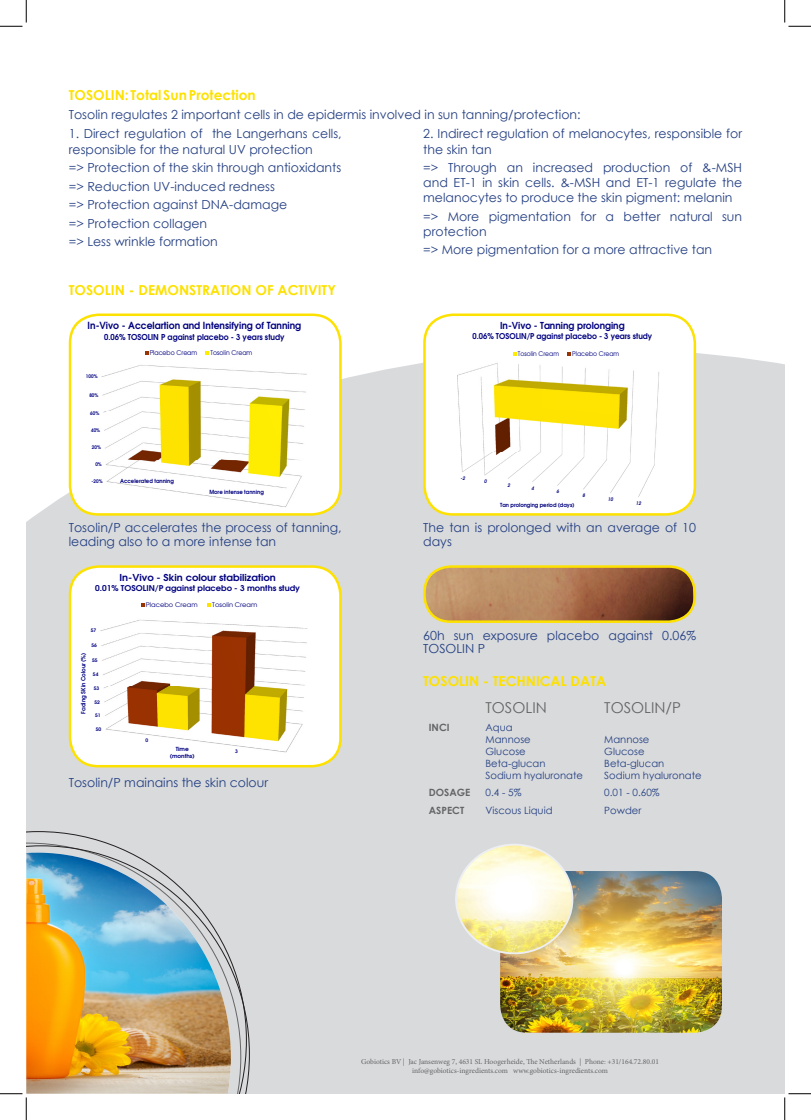
<style>
.page{position:relative;width:811px;height:1120px;background:#fff}
.page>*{position:absolute;margin:0;border:0;box-sizing:border-box;transform-origin:0 0}
.t1{font:15px "Century Gothic";color:#656566}
.t2{font:700 13.75px "Century Gothic";color:#fde100}
.t3{font:12.5px/15px "Century Gothic";color:#233e81}
.t4{font:10px "Century Gothic";color:#233e81}
.t5{font:700 10px "Century Gothic";color:#656566}
.t6{font:600 9.75px "Avant Garde";color:#000080;scale:.94 1}
.t7{font:600 9.62px "Avant Garde";color:#000080;scale:.95 1}
.t8{font:600 9.5px "Avant Garde";color:#000080;scale:1.04 1}
.t9{font:600 8.12px "Avant Garde";color:#000080;scale:.94 1}
.t10{font:600 8px "Avant Garde";color:#000080;scale:1.04 1}
.t11{font:600 8px "Avant Garde";color:#000080;scale:.95 1}
.t12{font:7.5px "Minion Pro";color:#656566}
.t13{font:6.5px "Avant Garde";color:#000080;scale:.94 1}
.t14{font:6.38px "Avant Garde";color:#000080;scale:1.04 1}
.t15{font:6.38px "Avant Garde";color:#000080;scale:.95 1}
.t16{font:600 5.88px "Avant Garde";color:#000080;scale:.96 1}
.t17{font:600 5.62px "Avant Garde";color:#000080;scale:.94 1}
.t18{font:600 5.62px "Avant Garde";color:#000080;scale:.95 1}
.t19{font:600 5.62px/6.9px "Avant Garde";color:#000080;text-align:center;scale:1.04 1}
.t20{font:600 4.88px "Avant Garde";letter-spacing:.005em;color:#000080;scale:.94 1}
.t21{font:600 4.75px "Avant Garde";color:#000080;scale:1.04 1}
.t22{font:italic 600 4.75px "Avant Garde";color:#000080;scale:.95 1}
</style>
<div class="page">
<div style="left:26px;top:349px;width:759px;height:744px;background:#d8dadc"></div>
<img style="left:499px;top:870px;width:224px;height:163px">
<div style="left:498px;top:868px;width:226px;height:166px;border:2px solid #d8dadc;border-radius:28px"></div>
<svg style="left:26px;top:831px;width:221px;height:14px"></svg>
<img style="left:26px;top:845px;width:224px;height:248px">
<hr style="left:423px;top:696px;width:57px;height:1px;background:#d8dadc">
<hr style="left:480px;top:696px;width:119px;height:1px;background:#d8dadc">
<hr style="left:599px;top:696px;width:111px;height:1px;background:#d8dadc">
<hr style="left:598px;top:697px;width:2px;height:20px;background:#d8dadc">
<svg style="left:709px;top:697px;width:1px;height:20px"></svg>
<hr style="left:480px;top:717px;width:119px;height:1px;background:#d8dadc">
<hr style="left:599px;top:717px;width:111px;height:1px;background:#d8dadc">
<hr style="left:598px;top:718px;width:2px;height:65px;background:#d8dadc">
<hr style="left:709px;top:718px;width:1px;height:65px;background:#d8dadc">
<hr style="left:480px;top:783px;width:119px;height:1px;background:#d8dadc">
<hr style="left:599px;top:783px;width:111px;height:1px;background:#d8dadc">
<hr style="left:423px;top:818px;width:57px;height:1px;background:#d8dadc">
<div style="left:423px;top:697px;width:58px;height:121px;background:#d8dadc"></div>
<hr style="left:480px;top:800px;width:119px;height:1px;background:#d8dadc">
<hr style="left:480px;top:818px;width:119px;height:1px;background:#d8dadc">
<svg style="left:598px;top:784px;width:2px;height:34px"></svg>
<hr style="left:599px;top:800px;width:111px;height:1px;background:#d8dadc">
<svg style="left:709px;top:784px;width:1px;height:34px"></svg>
<hr style="left:599px;top:818px;width:111px;height:1px;background:#d8dadc">
<div style="left:70px;top:315px;width:270px;height:199px;background:#fff;border-radius:28px"></div>
<img style="left:79px;top:365px;width:228px;height:143px">
<div style="left:69px;top:313px;width:273px;height:202px;border:2px solid #fde100;border-radius:28px"></div>
<div style="left:70px;top:566px;width:270px;height:200px;background:#fff;border-radius:28px"></div>
<img style="left:100px;top:619px;width:208px;height:134px">
<svg style="left:207px;top:603px;width:4px;height:3px"></svg>
<div style="left:69px;top:565px;width:273px;height:202px;border:2px solid #fde100;border-radius:28px"></div>
<div style="left:424px;top:315px;width:271px;height:199px;background:#fff;border-radius:28px"></div>
<img style="left:457px;top:363px;width:203px;height:134px">
<svg style="left:513px;top:352px;width:3px;height:4px"></svg>
<svg style="left:567px;top:352px;width:4px;height:4px"></svg>
<div style="left:423px;top:313px;width:273px;height:202px;border:2px solid #fde100;border-radius:28px"></div>
<img style="left:424px;top:566px;width:269px;height:55px">
<div style="left:423px;top:565px;width:273px;height:57px;border:2px solid #fde100;border-radius:26px"></div>
<img style="left:456px;top:844px;width:116px;height:109px">
<div style="left:455px;top:843px;width:118px;height:111px;border:2px solid #eeeff3;border-radius:50%"></div>
<svg style="left:0;top:0;width:27px;height:27px"></svg>
<svg style="left:0;top:1093px;width:27px;height:26px"></svg>
<svg style="left:784px;top:0;width:27px;height:27px"></svg>
<svg style="left:784px;top:1093px;width:27px;height:26px"></svg>
<p class="t2" style="left:69px;top:85px;width:188px">TOSOLIN: Total Sun Protection</p>
<p class="t3" style="left:69px;top:126px;width:274px">1. Direct regulation of the Langerhans cells, responsible for the natural UV protection</p>
<p class="t3" style="left:69px;top:160px;width:274px">=&gt; Protection of the skin through antioxidants</p>
<p class="t3" style="left:69px;top:178px;width:208px">=&gt; Reduction UV-induced redness</p>
<p class="t3" style="left:69px;top:197px;width:220px">=&gt; Protection against DNA-damage</p>
<p class="t3" style="left:69px;top:215px;width:140px">=&gt; Protection collagen</p>
<p class="t3" style="left:69px;top:234px;width:150px">=&gt; Less wrinkle formation</p>
<p class="t3" style="left:69px;top:107px;width:513px">Tosolin regulates 2 important cells in de epidermis involved in sun tanning/protection:</p>
<p class="t3" style="left:423px;top:126px;width:320px">2. Indirect regulation of melanocytes, responsible for the skin tan</p>
<p class="t3" style="left:423px;top:160px;width:320px;text-align:justify">=&gt; Through an increased production of &amp;-MSH and ET-1 in skin cells. &amp;-MSH and ET-1 regulate the melanocytes to produce the skin pigment: melanin</p>
<p class="t3" style="left:423px;top:208px;width:320px">=&gt; More pigmentation for a better natural sun protection</p>
<p class="t3" style="left:423px;top:242px;width:290px">=&gt; More pigmentation for a more attractive tan</p>
<p class="t2" style="left:69px;top:280px;width:269px">TOSOLIN - DEMONSTRATION OF ACTIVITY</p>
<p class="t6" style="left:88px;top:322px;width:229px">In-Vivo - Accelartion and Intensifying of Tanning</p>
<p class="t9" style="left:104px;top:333px;width:193px">0.06% TOSOLIN P against placebo - 3 years study</p>
<p class="t13" style="left:150px;top:349px;width:52px">Placebo Cream</p>
<p class="t13" style="left:211px;top:349px;width:46px">Tosolin Cream</p>
<p class="t20" style="left:86px;top:374px;width:14px">100%</p>
<p class="t20" style="left:89px;top:393px;width:11px">80%</p>
<p class="t20" style="left:90px;top:410px;width:11px">60%</p>
<p class="t20" style="left:91px;top:428px;width:11px">40%</p>
<p class="t20" style="left:92px;top:445px;width:11px">20%</p>
<p class="t20" style="left:95px;top:462px;width:8px">0%</p>
<p class="t20" style="left:92px;top:479px;width:13px">-20%</p>
<p class="t17" style="left:120px;top:478px;width:59px">Accelerated tanning</p>
<p class="t17" style="left:209px;top:489px;width:59px">More intense tanning</p>
<p class="t3" style="left:69px;top:520px;width:274px;line-height:13.8px">Tosolin/P accelerates the process of tanning, leading also to a more intense tan</p>
<p class="t8" style="left:119px;top:573px;width:152px">In-Vivo - Skin colour stabilization</p>
<p class="t10" style="left:95px;top:585px;width:198px">0.01% TOSOLIN/P against placebo - 3 months study</p>
<p class="t14" style="left:146px;top:601px;width:51px">Placebo Cream</p>
<p class="t14" style="left:212px;top:601px;width:45px">Tosolin Cream</p>
<p class="t21" style="left:91px;top:628px;width:7px">57</p>
<p class="t21" style="left:91px;top:643px;width:7px">56</p>
<p class="t16" style="left:81px;top:713px;width:65px;rotate:-90deg">Fading SKin Colour (%)</p>
<p class="t21" style="left:92px;top:657px;width:7px">55</p>
<p class="t21" style="left:93px;top:672px;width:7px">54</p>
<p class="t21" style="left:94px;top:686px;width:7px">53</p>
<p class="t21" style="left:94px;top:699px;width:7px">52</p>
<p class="t21" style="left:95px;top:713px;width:7px">51</p>
<p class="t21" style="left:96px;top:726px;width:7px">50</p>
<p class="t21" style="left:146px;top:738px;width:4px">0</p>
<p class="t19" style="left:170px;top:746px;width:25px">Time (months)</p>
<p class="t21" style="left:235px;top:749px;width:4px">3</p>
<p class="t3" style="left:69px;top:775px;width:201px">Tosolin/P mainains the skin colour</p>
<p class="t7" style="left:500px;top:322px;width:133px">In-Vivo - Tanning prolonging</p>
<p class="t11" style="left:472px;top:333px;width:191px">0.06% TOSOLIN/P against placebo - 3 years study</p>
<p class="t15" style="left:518px;top:350px;width:45px">Tosolin Cream</p>
<p class="t15" style="left:572px;top:350px;width:51px">Placebo Cream</p>
<p class="t22" style="left:461px;top:476px;width:6px">-2</p>
<p class="t22" style="left:484px;top:479px;width:4px">0</p>
<p class="t22" style="left:507px;top:482px;width:4px">2</p>
<p class="t22" style="left:531px;top:485px;width:4px">4</p>
<p class="t22" style="left:556px;top:489px;width:4px">6</p>
<p class="t18" style="left:500px;top:502px;width:80px">Tan prolonging period (days)</p>
<p class="t22" style="left:582px;top:492px;width:4px">8</p>
<p class="t22" style="left:608px;top:496px;width:7px">10</p>
<p class="t22" style="left:636px;top:500px;width:7px">12</p>
<p class="t3" style="left:423px;top:520px;width:274px;line-height:13.8px">The tan is prolonged with an average of 10 days</p>
<p class="t3" style="left:423px;top:627px;width:274px;line-height:13.8px">60h sun exposure placebo against 0.06%<br>TOSOLIN P</p>
<p class="t2" style="left:423px;top:670px;width:185px">TOSOLIN - TECHNICAL DATA</p>
<p class="t1" style="left:485px;top:697px;width:63px">TOSOLIN</p>
<p class="t1" style="left:604px;top:697px;width:78px">TOSOLIN/P</p>
<p class="t5" style="left:429px;top:719px;width:22px">INCI</p>
<p class="t4" style="left:485px;top:720px;width:29px">Aqua</p>
<p class="t4" style="left:485px;top:732px;width:47px">Mannose</p>
<p class="t4" style="left:485px;top:744px;width:42px">Glucose</p>
<p class="t4" style="left:485px;top:756px;width:61px">Beta-glucan</p>
<p class="t4" style="left:485px;top:768px;width:99px">Sodium hyaluronate</p>
<p class="t4" style="left:604px;top:732px;width:47px">Mannose</p>
<p class="t4" style="left:604px;top:744px;width:42px">Glucose</p>
<p class="t4" style="left:604px;top:756px;width:61px">Beta-glucan</p>
<p class="t4" style="left:604px;top:768px;width:99px">Sodium hyaluronate</p>
<p class="t5" style="left:429px;top:785px;width:43px">DOSAGE</p>
<p class="t4" style="left:485px;top:785px;width:38px">0.4 - 5%</p>
<p class="t4" style="left:604px;top:785px;width:57px">0.01 - 0.60%</p>
<p class="t5" style="left:429px;top:802px;width:37px">ASPECT</p>
<p class="t4" style="left:485px;top:803px;width:69px">Viscous Liquid</p>
<p class="t4" style="left:604px;top:803px;width:39px">Powder</p>
<p class="t12" style="left:361px;top:1055px;width:299px">Gobiotics BV | Jac Jansenweg 7, 4631 SL Hoogerheide, The Netherlands | Phone: +31/164.72.80.01</p>
<p class="t12" style="left:412px;top:1064px;width:197px">info@gobiotics-ingredients.com www.gobiotics-ingredients.com</p>
</div>
